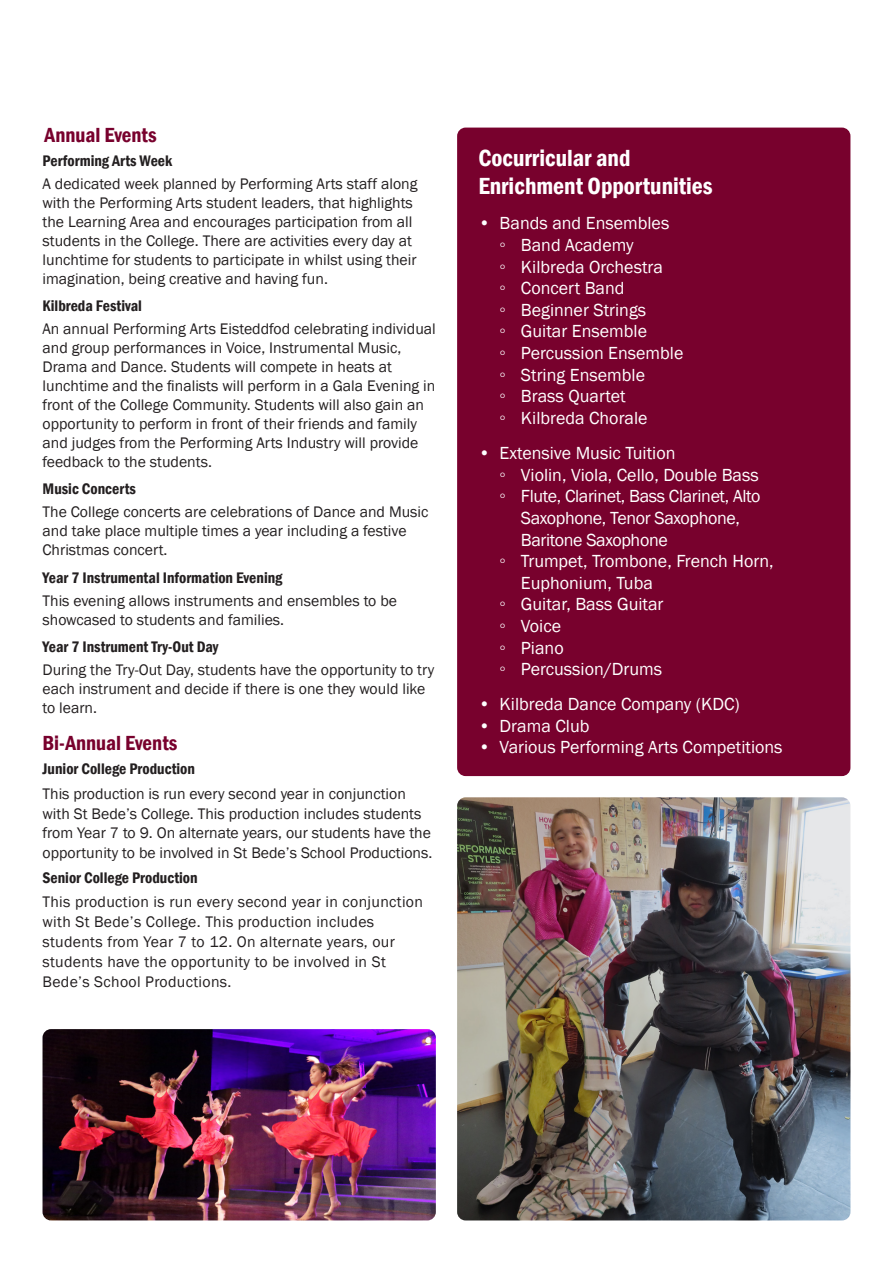
<style>
.page{position:relative;width:893px;height:1263px;background:#fff}
.page>*{position:absolute;margin:0;border:0;box-sizing:border-box;transform-origin:0 0}
.subhead_14pt_ruby{font:600 condensed 24px/28.8px "Franklin Gothic";color:#fff}
.subhead_10_5_black{font:600 condensed 21px "Franklin Gothic";color:#78012d}
.subhead_14pt_ruby-2{font:600 condensed 21px "Franklin Gothic";color:#78012d}
.bullet_body_text_10{font:18px/21.6px "Franklin Gothic";color:#fff}
.bullet_body_text_10-2{font:18px/21.6px "Franklin Gothic";letter-spacing:-.02em;color:#fff}
.body_text_10_5pt{font:15.75px/18.9px "Franklin Gothic";color:#231f20}
.body_text_10_5pt-2{font:15.75px/20px "Franklin Gothic";letter-spacing:.02em;color:#231f20}
.subhead_10_5_black-2{font:15.75px/18.9px "Franklin Gothic";color:#231f20}
.subhead_10_5_black-3{font:600 condensed 15.75px "Franklin Gothic";color:#231f20}
.body_text_10_5pt-3{font:600 condensed 15.75px "Franklin Gothic";color:#231f20}
</style>
<div class="page">
<img style="left:457px;top:797px;width:393px;height:423px">
<img style="left:43px;top:1029px;width:393px;height:191px">
<div style="left:457px;top:128px;width:393px;height:648px;background:#78012d;border-radius:9px"></div>
<p class="subhead_14pt_ruby-2" style="left:45px;top:121px;width:113px">Annual Events</p>
<p class="subhead_10_5_black-3" style="left:43px;top:150px;width:131px">Performing Arts Week</p>
<p class="body_text_10_5pt" style="left:43px;top:175px;width:377px">A dedicated week planned by Performing Arts staff along with the Performing Arts student leaders, that highlights the Learning Area and encourages participation from all students in the College. There are activities every day at lunchtime for students to participate in whilst using their imagination, being creative and having fun.</p>
<p class="body_text_10_5pt-3" style="left:43px;top:295px;width:101px">Kilbreda Festival</p>
<p class="body_text_10_5pt" style="left:43px;top:320px;width:395px">An annual Performing Arts Eisteddfod celebrating individual and group performances in Voice, Instrumental Music, Drama and Dance. Students will compete in heats at lunchtime and the finalists will perform in a Gala Evening in front of the College Community. Students will also gain an opportunity to perform in front of their friends and family and judges from the Performing Arts Industry will provide feedback to the students.</p>
<p class="subhead_10_5_black-3" style="left:43px;top:478px;width:95px">Music Concerts</p>
<p class="body_text_10_5pt" style="left:43px;top:503px;width:388px">The College concerts are celebrations of Dance and Music and take place multiple times a year including a festive<br>Christmas concert.</p>
<p class="subhead_10_5_black-3" style="left:43px;top:567px;width:241px">Year 7 Instrumental Information Evening</p>
<p class="subhead_10_5_black-2" style="left:43px;top:591px;width:356px">This evening allows instruments and ensembles to be showcased to students and families.</p>
<p class="subhead_10_5_black-3" style="left:43px;top:636px;width:178px">Year 7 Instrument Try-Out Day</p>
<p class="subhead_10_5_black-2" style="left:43px;top:661px;width:393px">During the Try-Out Day, students have the opportunity to try each instrument and decide if there is one they would like to learn.</p>
<p class="subhead_10_5_black" style="left:43px;top:729px;width:136px">Bi-Annual Events</p>
<p class="subhead_10_5_black-3" style="left:43px;top:758px;width:154px">Junior College Production</p>
<p class="body_text_10_5pt" style="left:43px;top:784px;width:391px;line-height:20px">This production is run every second year in conjunction with St Bede’s College. This production includes students from Year 7 to 9. On alternate years, our students have the opportunity to be involved in St Bede’s School Productions.</p>
<p class="subhead_10_5_black-3" style="left:43px;top:867px;width:157px">Senior College Production</p>
<p class="body_text_10_5pt-2" style="left:43px;top:892px;width:382px">This production is run every second year in conjunction with St Bede’s College. This production includes students from Year 7 to 12. On alternate years, our students have the opportunity to be involved in St Bede’s School Productions.</p>
<p class="subhead_14pt_ruby" style="left:478px;top:143px;width:236px">Cocurricular and<br>Enrichment Opportunities</p>
<p class="bullet_body_text_10" style="left:478px;top:213px;width:192px">• Bands and Ensembles</p>
<p class="bullet_body_text_10" style="left:500px;top:235px;width:135px">◦ Band Academy</p>
<p class="bullet_body_text_10" style="left:500px;top:256px;width:165px">◦ Kilbreda Orchestra</p>
<p class="bullet_body_text_10" style="left:500px;top:278px;width:126px">◦ Concert Band</p>
<p class="bullet_body_text_10" style="left:500px;top:299px;width:148px">◦ Beginner Strings</p>
<p class="bullet_body_text_10" style="left:500px;top:321px;width:149px">◦ Guitar Ensemble</p>
<p class="bullet_body_text_10" style="left:500px;top:343px;width:185px">◦ Percussion Ensemble</p>
<p class="bullet_body_text_10" style="left:500px;top:364px;width:147px">◦ String Ensemble</p>
<p class="bullet_body_text_10" style="left:500px;top:386px;width:127px">◦ Brass Quartet</p>
<p class="bullet_body_text_10" style="left:500px;top:407px;width:149px">◦ Kilbreda Chorale</p>
<p class="bullet_body_text_10" style="left:478px;top:443px;width:199px">• Extensive Music Tuition</p>
<p class="bullet_body_text_10" style="left:500px;top:464px;width:261px">◦ Violin, Viola, Cello, Double Bass</p>
<p class="bullet_body_text_10-2" style="left:521px;top:486px;width:241px;text-indent:-21px">◦ Flute, Clarinet, Bass Clarinet, Alto<br>Saxophone, Tenor Saxophone,<br>Baritone Saxophone</p>
<p class="bullet_body_text_10" style="left:521px;top:551px;width:254px;text-indent:-21px">◦ Trumpet, Trombone, French Horn,<br>Euphonium, Tuba</p>
<p class="bullet_body_text_10" style="left:500px;top:594px;width:165px">◦ Guitar, Bass Guitar</p>
<p class="bullet_body_text_10" style="left:500px;top:615px;width:63px">◦ Voice</p>
<p class="bullet_body_text_10" style="left:500px;top:637px;width:66px">◦ Piano</p>
<p class="bullet_body_text_10" style="left:500px;top:659px;width:164px">◦ Percussion/Drums</p>
<p class="bullet_body_text_10" style="left:478px;top:694px;width:263px">• Kilbreda Dance Company (KDC)</p>
<p class="bullet_body_text_10" style="left:478px;top:715px;width:113px">• Drama Club</p>
<p class="bullet_body_text_10" style="left:478px;top:737px;width:306px">• Various Performing Arts Competitions</p>
</div>
